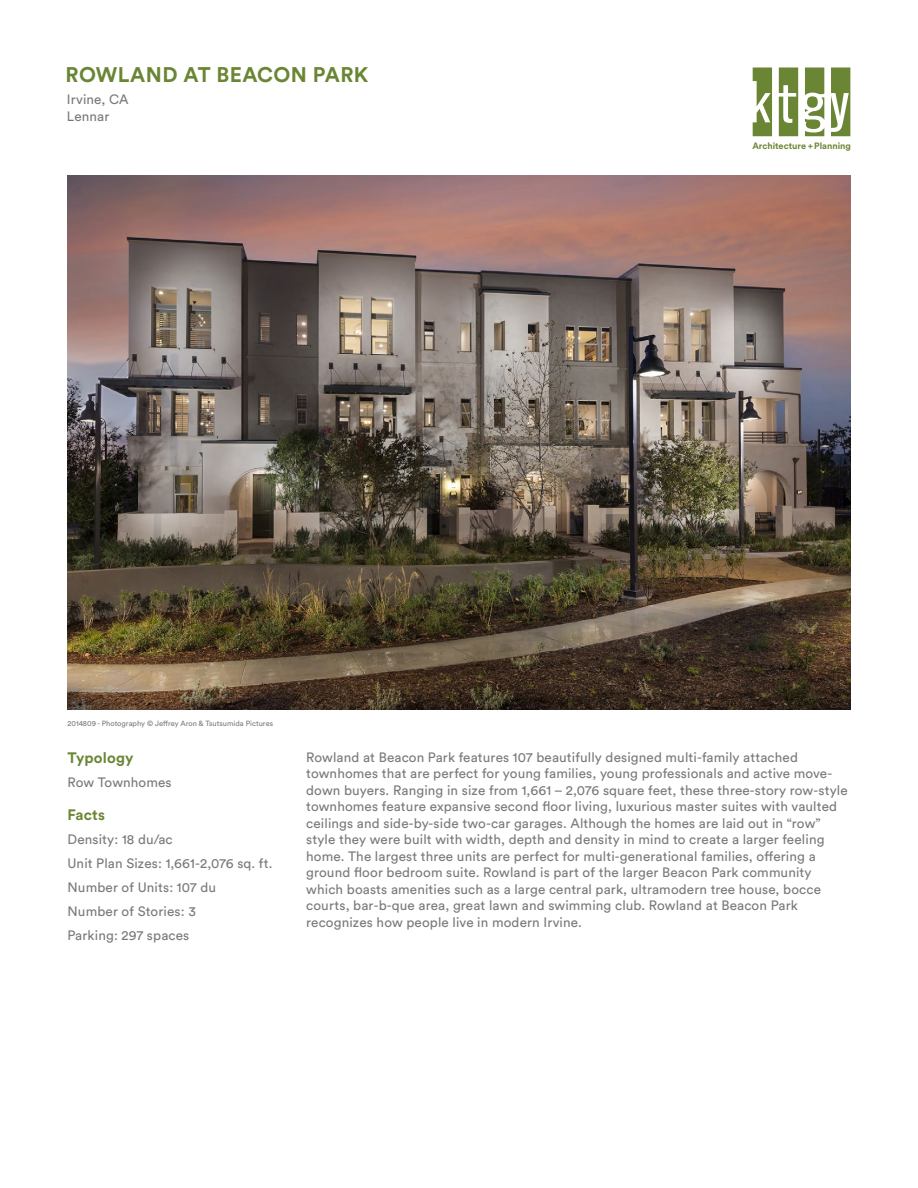
<style>
.page{position:relative;width:918px;height:1188px;background:#fff}
.page>*{position:absolute;margin:0;border:0;box-sizing:border-box;transform-origin:0 0}
.BROCHURE_-_Project_T{font:700 21px "Circular Std";letter-spacing:.02em;color:#6a8634}
.BROCHURE_-_Category{font:700 15px "Circular Std";letter-spacing:.01em;color:#6a8634}
.BROCHURE_-_Paragraph{font:13.5px/16.5px "Circular Std";letter-spacing:.01em;color:#7a7a7a}
.BROCHURE_-_Location{font:13.5px "Circular Std";letter-spacing:.01em;color:#7a7a7a}
.t1{font:700 9.15px "Circular Std";color:#6a8634}
.BROCHURE_-_Project_N{font:7.5px "Circular Std";color:#7a7a7a}
</style>
<div class="page">
<svg style="left:753px;top:68px;width:19px;height:68px"></svg>
<svg style="left:779px;top:68px;width:19px;height:68px"></svg>
<svg style="left:831px;top:68px;width:19px;height:68px"></svg>
<svg style="left:805px;top:68px;width:19px;height:68px"></svg>
<img style="left:68px;top:176px;width:782px;height:534px">
<p class="BROCHURE_-_Project_T" style="left:66px;top:61px;width:304px">ROWLAND AT BEACON PARK</p>
<p class="BROCHURE_-_Location" style="left:67px;top:91px;width:63px">Irvine, CA</p>
<p class="BROCHURE_-_Location" style="left:67px;top:108px;width:44px">Lennar</p>
<p class="BROCHURE_-_Project_N" style="left:68px;top:719px;width:207px">2014809 - Photography © Jeffrey Aron &amp; Tsutsumida Pictures</p>
<p class="t1" style="left:752px;top:139px;width:100px">Architecture + Planning</p>
<p class="BROCHURE_-_Category" style="left:68px;top:748px;width:67px">Typology</p>
<p class="BROCHURE_-_Paragraph" style="left:68px;top:774px;width:106px">Row Townhomes</p>
<p class="BROCHURE_-_Category" style="left:68px;top:805px;width:39px">Facts</p>
<p class="BROCHURE_-_Paragraph" style="left:68px;top:831px;width:107px">Density: 18 du/ac</p>
<p class="BROCHURE_-_Paragraph" style="left:68px;top:855px;width:206px">Unit Plan Sizes: 1,661-2,076 sq. ft.</p>
<p class="BROCHURE_-_Paragraph" style="left:68px;top:879px;width:150px">Number of Units: 107 du</p>
<p class="BROCHURE_-_Paragraph" style="left:68px;top:903px;width:130px">Number of Stories: 3</p>
<p class="BROCHURE_-_Paragraph" style="left:68px;top:927px;width:123px">Parking: 297 spaces</p>
<p class="BROCHURE_-_Paragraph" style="left:306px;top:748px;width:543px">Rowland at Beacon Park features 107 beautifully designed multi-family attached townhomes that are perfect for young families, young professionals and active move&shy;down buyers. Ranging in size from 1,661 – 2,076 square feet, these three-story row-style townhomes feature expansive second floor living, luxurious master suites with vaulted ceilings and side-by-side two-car garages. Although the homes are laid out in “row” style they were built with width, depth and density in mind to create a larger feeling home. The largest three units are perfect for multi-generational families, offering a ground floor bedroom suite. Rowland is part of the larger Beacon Park community which boasts amenities such as a large central park, ultramodern tree house, bocce courts, bar-b-que area, great lawn and swimming club. Rowland at Beacon Park recognizes how people live in modern Irvine.</p>
</div>
